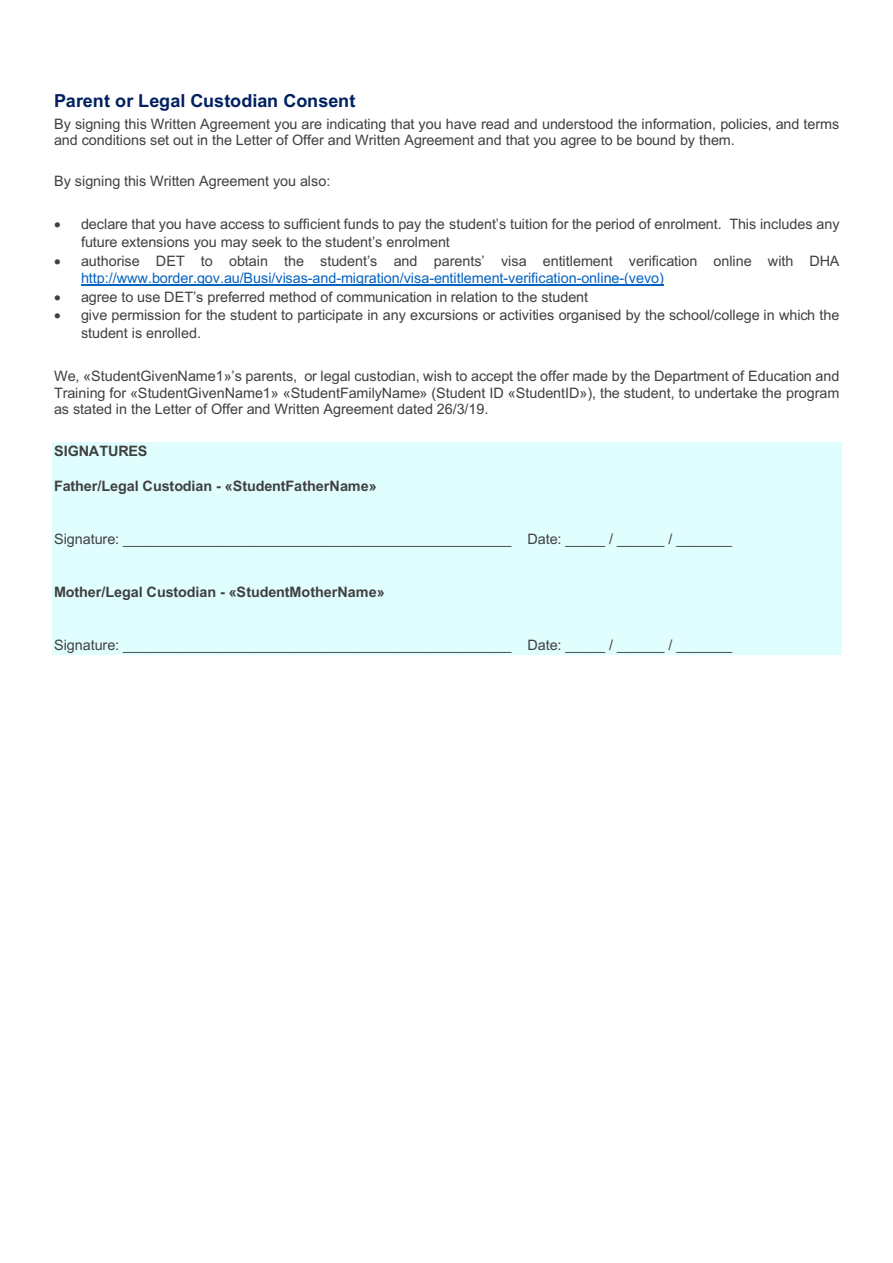
<style>
.page{position:relative;width:893px;height:1263px;background:#fff}
.page>*{position:absolute;margin:0;border:0;box-sizing:border-box;transform-origin:0 0}
.t1{font:700 18px "Arial";letter-spacing:.005em;color:#002060}
.t2{font:14.4px/17.7px "Arial";letter-spacing:-.005em;color:#404040}
.t3{font:14.4px/17.2px "Arial";letter-spacing:-.005em;color:#0563c1}
.t4{font:700 14.4px "Arial";letter-spacing:-.01em;color:#404040}
.s1{color:#404040}
</style>
<div class="page">
<hr style="left:81px;top:284px;width:582px;height:1px;background:#0563c1">
<div style="left:52px;top:442px;width:789px;height:18px;background:#e1feff"></div>
<div style="left:52px;top:460px;width:789px;height:18px;background:#e1feff"></div>
<div style="left:52px;top:478px;width:789px;height:17px;background:#e1feff"></div>
<div style="left:52px;top:495px;width:789px;height:18px;background:#e1feff"></div>
<div style="left:52px;top:513px;width:789px;height:18px;background:#e1feff"></div>
<div style="left:52px;top:531px;width:789px;height:18px;background:#e1feff"></div>
<div style="left:52px;top:549px;width:789px;height:17px;background:#e1feff"></div>
<div style="left:52px;top:566px;width:789px;height:18px;background:#e1feff"></div>
<div style="left:52px;top:584px;width:789px;height:18px;background:#e1feff"></div>
<div style="left:52px;top:602px;width:789px;height:17px;background:#e1feff"></div>
<div style="left:52px;top:619px;width:789px;height:18px;background:#e1feff"></div>
<div style="left:52px;top:637px;width:789px;height:17px;background:#e1feff"></div>
<p class="t1" style="left:54px;top:90px;width:303px">Parent or Legal Custodian Consent</p>
<p class="t2" style="left:54px;top:115px;width:786px;line-height:16.2px">By signing this Written Agreement you are indicating that you have read and understood the information, policies, and terms and conditions set out in the Letter of Offer and Written Agreement and that you agree to be bound by them.</p>
<p class="t2" style="left:54px;top:173px;width:278px">By signing this Written Agreement you also:</p>
<p class="t2" style="left:81px;top:215px;width:760px;text-indent:-27px">• declare that you have access to sufficient funds to pay the student’s tuition for the period of enrolment. This includes any future extensions you may seek to the student’s enrolment</p>
<p class="t3" style="left:81px;top:252px;width:760px;text-indent:-27px"><span class="s1">• authorise DET to obtain the student’s and parents’ visa entitlement verification online with DHA </span>http://www.border.gov.au/Busi/visas-and-migration/visa-entitlement-verification-online-(vevo)</p>
<p class="t2" style="left:54px;top:288px;width:535px">• agree to use DET’s preferred method of communication in relation to the student</p>
<p class="t2" style="left:81px;top:307px;width:759px;text-indent:-27px">• give permission for the student to participate in any excursions or activities organised by the school/college in which the student is enrolled.</p>
<p class="t2" style="left:54px;top:368px;width:786px;line-height:16.4px;text-align:justify">We, «StudentGivenName1»’s parents, or legal custodian, wish to accept the offer made by the Department of Education and Training for «StudentGivenName1» «StudentFamilyName» (Student ID «StudentID»), the student, to undertake the program as stated in the Letter of Offer and Written Agreement dated 26/3/19.</p>
<p class="t4" style="left:54px;top:443px;width:95px">SIGNATURES</p>
<p class="t4" style="left:54px;top:478px;width:324px">Father/Legal Custodian - «StudentFatherName»</p>
<p class="t2" style="left:54px;top:530px;width:679px">Signature: _________________________________________________ Date: _____ / ______ / _______</p>
<p class="t4" style="left:54px;top:584px;width:332px">Mother/Legal Custodian - «StudentMotherName»</p>
<p class="t2" style="left:54px;top:636px;width:679px">Signature: _________________________________________________ Date: _____ / ______ / _______</p>
</div>
